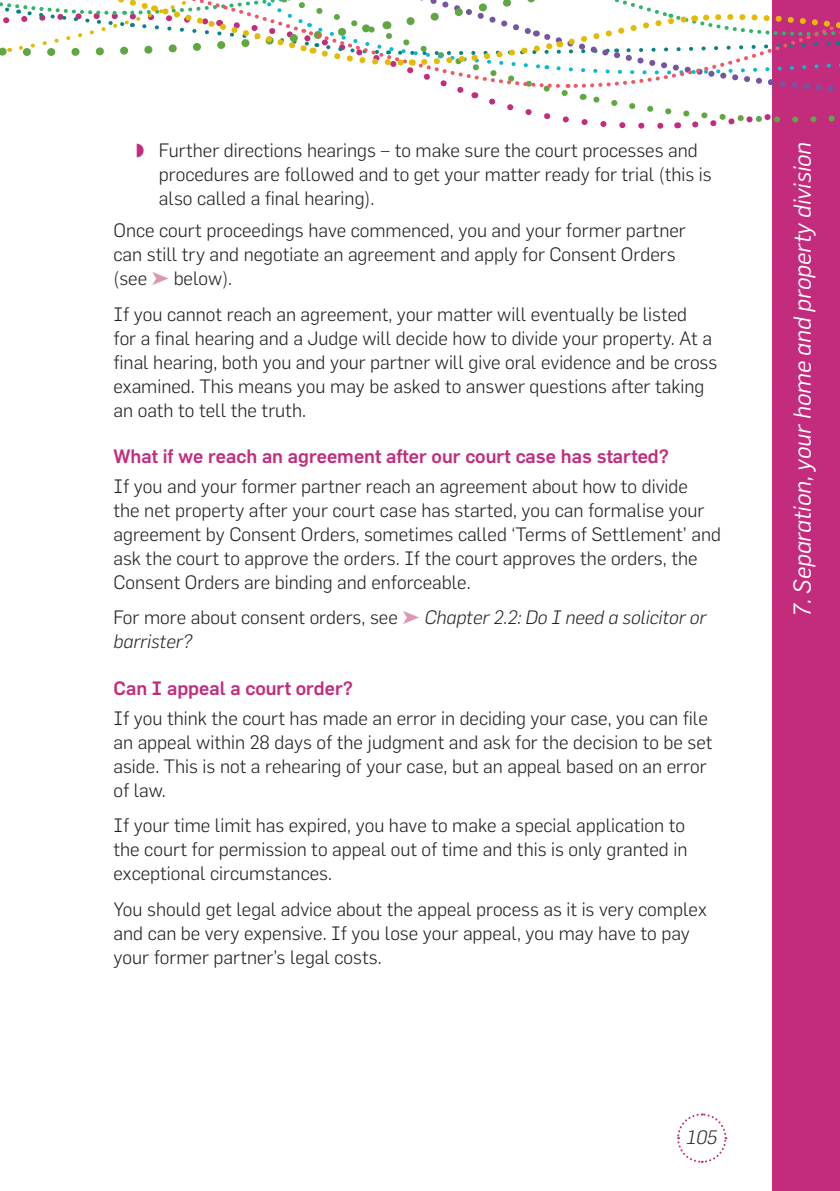
<style>
.page{position:relative;width:840px;height:1191px;background:#fff}
.page>*{position:absolute;margin:0;border:0;box-sizing:border-box;transform-origin:0 0}
.t1{font:italic 24px "Flama";color:#fff}
.t2{font:300 19px/24px "Flama";color:#231f20}
.t3{font:500 19px "Flama";color:#c32b7d}
.t4{font:italic 300 19px/24px "Flama";color:#231f20}
.s1{color:#c32b7d}
.s2{color:#dc97b4}
.s3{font-style:normal}
</style>
<div class="page">
<div style="left:771px;top:0;width:68px;height:1191px;background:#c32b7d"></div>
<svg style="left:0;top:0;width:840px;height:131px"></svg>
<svg style="left:677px;top:1113px;width:50px;height:50px"></svg>
<p class="t2" style="left:159px;top:138px;width:554px;text-indent:-23px"><span class="s1">◗</span> Further directions hearings – to make sure the court processes and procedures are followed and to get your matter ready for trial (this is also called a final hearing).</p>
<p class="t2" style="left:113px;top:218px;width:573px">Once court proceedings have commenced, you and your former partner can still try and negotiate an agreement and apply for Consent Orders (see <span class="s2">➤</span> below).</p>
<p class="t2" style="left:113px;top:302px;width:605px">If you cannot reach an agreement, your matter will eventually be listed<br>for a final hearing and a Judge will decide how to divide your property. At a final hearing, both you and your partner will give oral evidence and be cross examined. This means you may be asked to answer questions after taking an oath to tell the truth.</p>
<p class="t3" style="left:113px;top:445px;width:556px">What if we reach an agreement after our court case has started?</p>
<p class="t2" style="left:113px;top:474px;width:608px">If you and your former partner reach an agreement about how to divide<br>the net property after your court case has started, you can formalise your agreement by Consent Orders, sometimes called ‘Terms of Settlement’ and ask the court to approve the orders. If the court approves the orders, the Consent Orders are binding and enforceable.</p>
<p class="t4" style="left:113px;top:605px;width:594px"><span class="s3">For more about consent orders, see</span> <span class="s2">➤</span> Chapter 2.2: Do I need a solicitor or barrister?</p>
<p class="t3" style="left:113px;top:677px;width:241px">Can I appeal a court order?</p>
<p class="t2" style="left:113px;top:706px;width:600px">If you think the court has made an error in deciding your case, you can file an appeal within 28 days of the judgment and ask for the decision to be set aside. This is not a rehearing of your case, but an appeal based on an error of law.</p>
<p class="t2" style="left:113px;top:813px;width:575px">If your time limit has expired, you have to make a special application to the court for permission to appeal out of time and this is only granted in exceptional circumstances.</p>
<p class="t2" style="left:113px;top:896px;width:594px">You should get legal advice about the appeal process as it is very complex and can be very expensive. If you lose your appeal, you may have to pay your former partner’s legal costs.</p>
<p class="t4" style="left:686px;top:1124px;width:32px">105</p>
<p class="t1" style="left:787px;top:617px;width:476px;rotate:-90deg">7. Separation, your home and property division</p>
</div>
